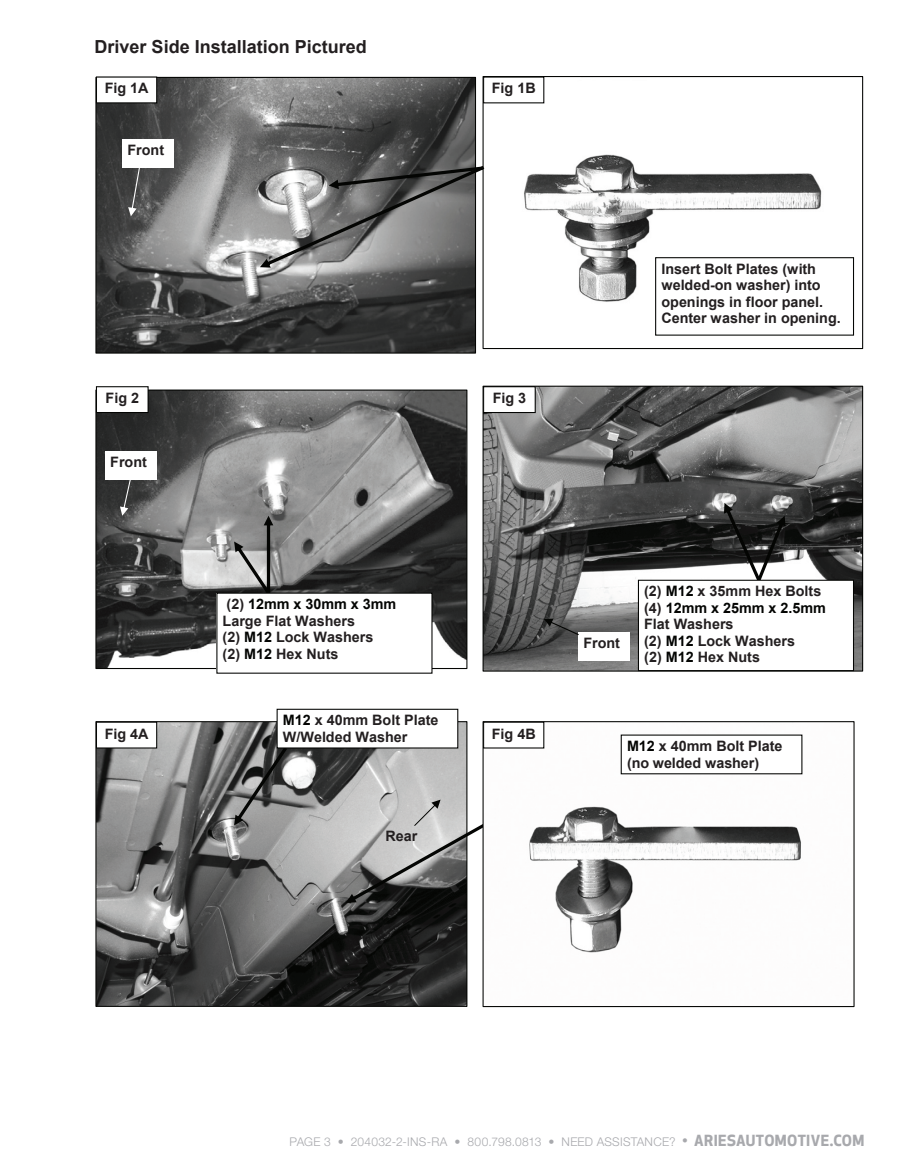
<style>
.page{position:relative;width:905px;height:1175px;background:#fff}
.page>*{position:absolute;margin:0;border:0;box-sizing:border-box;transform-origin:0 0}
.t1{font:700 18px "Arial";color:#231f20}
.t2{font:700 14.4px/16.5px "Arial";color:#231f20}
.t3{font:300 12px "Helvetica Neue LT Std";letter-spacing:.02em;color:#a8a9ad}
.s1{color:#040503}
.s2{font-family:"Apex New";font-weight:500;font-size:15px}
.s3{font-family:"Apex New";font-weight:700;font-size:15px}
</style>
<div class="page">
<img style="left:97px;top:79px;width:377px;height:272px">
<div style="left:95px;top:77px;width:381px;height:276px;border:1px solid #040503"></div>
<img style="left:484px;top:78px;width:371px;height:257px">
<div style="left:482px;top:76px;width:381px;height:273px;border:1px solid #040503"></div>
<svg style="left:260px;top:161px;width:266px;height:107px"></svg>
<img style="left:484px;top:388px;width:377px;height:281px">
<img style="left:97px;top:391px;width:368px;height:276px">
<svg style="left:724px;top:503px;width:61px;height:76px"></svg>
<svg style="left:234px;top:516px;width:39px;height:76px;background:#898988"></svg>
<img style="left:97px;top:723px;width:368px;height:282px">
<img style="left:484px;top:723px;width:319px;height:230px">
<div style="left:482px;top:721px;width:372px;height:286px;border:1px solid #040503"></div>
<svg style="left:234px;top:747px;width:53px;height:78px;background:#6c6d6c"></svg>
<div style="left:96px;top:77px;width:61px;height:26px;background:#fff"></div>
<div style="left:96px;top:76px;width:61px;height:27px;border:1px solid #040503"></div>
<div style="left:96px;top:387px;width:52px;height:25px;background:#fff"></div>
<div style="left:96px;top:386px;width:53px;height:27px;border:1px solid #040503"></div>
<div style="left:483px;top:387px;width:52px;height:25px;background:#fff"></div>
<div style="left:483px;top:386px;width:52px;height:27px;border:1px solid #040503"></div>
<div style="left:96px;top:722px;width:61px;height:26px;background:#fff"></div>
<div style="left:96px;top:721px;width:61px;height:27px;border:1px solid #040503"></div>
<div style="left:655px;top:258px;width:198px;height:77px;background:#fff"></div>
<div style="left:655px;top:257px;width:199px;height:79px;border:1px solid #040503"></div>
<div style="left:483px;top:77px;width:61px;height:26px;background:#fff"></div>
<div style="left:483px;top:76px;width:61px;height:27px;border:1px solid #040503"></div>
<div style="left:217px;top:593px;width:215px;height:80px;background:#fff"></div>
<div style="left:216px;top:592px;width:216px;height:81px;border:1px solid #040503"></div>
<div style="left:638px;top:580px;width:215px;height:90px;background:#fff"></div>
<div style="left:638px;top:579px;width:216px;height:92px;border:1px solid #040503"></div>
<div style="left:277px;top:709px;width:181px;height:39px;background:#fff"></div>
<div style="left:276px;top:708px;width:182px;height:40px;border:1px solid #040503"></div>
<div style="left:621px;top:735px;width:180px;height:38px;background:#fff"></div>
<div style="left:122px;top:139px;width:52px;height:28px;background:#fff"></div>
<svg style="left:128px;top:167px;width:12px;height:49px"></svg>
<div style="left:105px;top:451px;width:52px;height:28px;background:#fff"></div>
<svg style="left:120px;top:479px;width:11px;height:37px"></svg>
<div style="left:578px;top:632px;width:52px;height:28px;background:#fff"></div>
<svg style="left:544px;top:618px;width:34px;height:17px"></svg>
<svg style="left:346px;top:799px;width:138px;height:103px;background:#9f9f9e"></svg>
<div style="left:483px;top:722px;width:61px;height:26px;background:#fff"></div>
<div style="left:483px;top:721px;width:61px;height:27px;border:1px solid #040503"></div>
<p class="t1" style="left:94px;top:34px;width:274px">Driver Side Installation Pictured</p>
<p class="t2" style="left:105px;top:80px;width:45px">Fig 1A</p>
<p class="t2" style="left:127px;top:141px;width:38px">Front</p>
<p class="t2" style="left:492px;top:80px;width:45px">Fig 1B</p>
<p class="t2" style="left:106px;top:390px;width:35px">Fig 2</p>
<p class="t2" style="left:492px;top:390px;width:35px">Fig 3</p>
<p class="t2" style="left:110px;top:454px;width:38px">Front</p>
<p class="t2" style="left:105px;top:725px;width:45px">Fig 4A</p>
<p class="t2" style="left:223px;top:596px;width:175px">(2) <span class="s1">12mm x 30mm x 3mm<br></span>Large Flat Washers<br>(2) <span class="s1">M12</span> Lock Washers<br>(2) <span class="s1">M12</span> Hex Nuts</p>
<p class="t2" style="left:283px;top:712px;width:157px"><span class="s1">M12</span> x 40mm Bolt Plate<br>W/Welded Washer</p>
<p class="t2" style="left:385px;top:828px;width:33px">Rear</p>
<p class="t2" style="left:492px;top:725px;width:45px">Fig 4B</p>
<p class="t2" style="left:661px;top:260px;width:181px">Insert Bolt Plates (with welded-on washer) into openings in floor panel.<br>Center washer in opening.</p>
<p class="t2" style="left:583px;top:634px;width:38px">Front</p>
<p class="t2" style="left:644px;top:583px;width:183px">(2) <span class="s1">M12</span> x 35mm Hex Bolts (4) <span class="s1">12mm x 25mm x 2.5mm<br></span>Flat Washers<br>(2) <span class="s1">M12</span> Lock Washers<br>(2) <span class="s1">M12</span> Hex Nuts</p>
<p class="t2" style="left:627px;top:738px;width:157px"><span class="s1">M12</span> x 40mm Bolt Plate (no welded washer)</p>
<p class="t3" style="left:289px;top:1134px;width:576px">PAGE 3 • 204032-2-INS-RA • 800.798.0813 • NEED ASSISTANCE? <span class="s2">•</span> <span class="s3">ARIESAUTOMOTIVE.COM</span></p>
</div>
